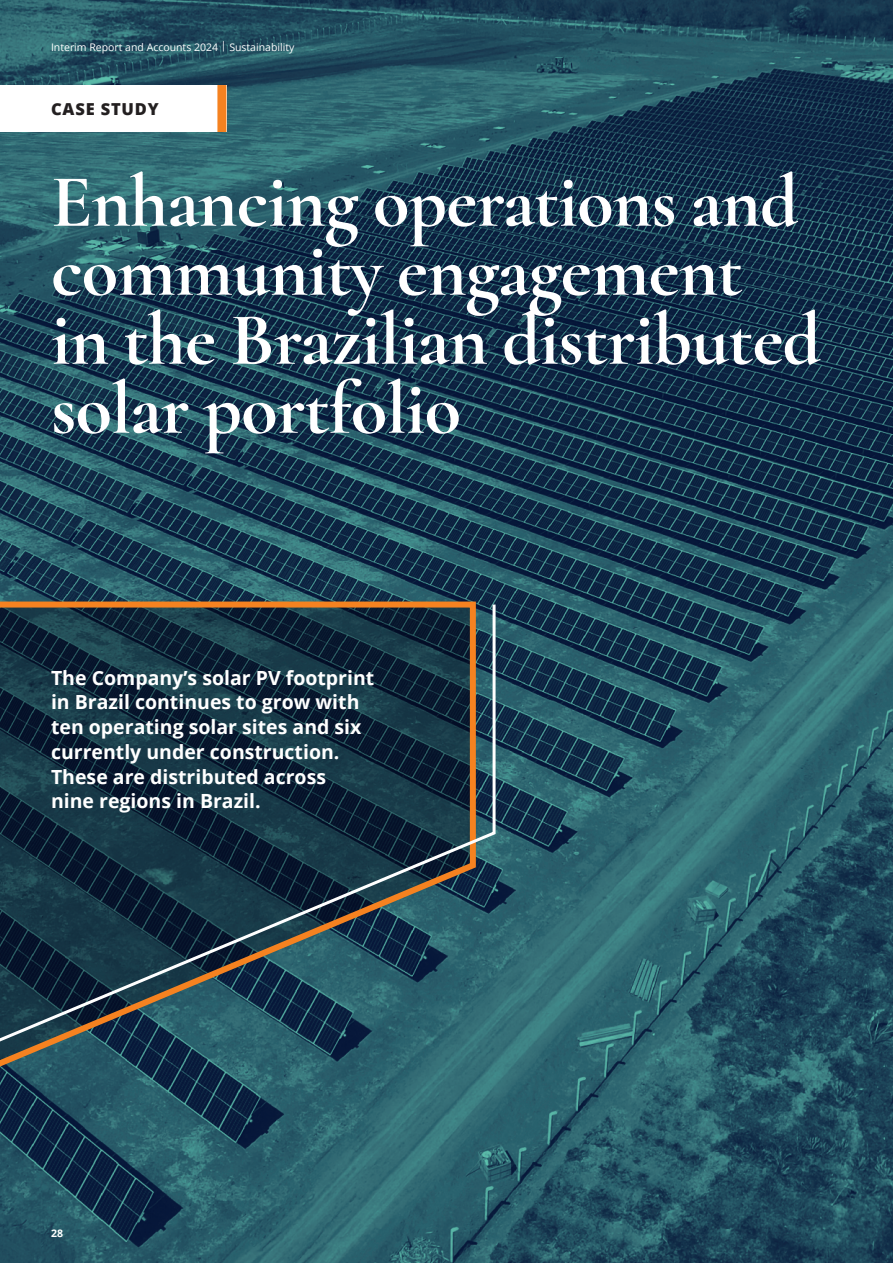
<style>
.page{position:relative;width:893px;height:1263px;background:#fff}
.page>*{position:absolute;margin:0;border:0;box-sizing:border-box;transform-origin:0 0}
.Large_Lead{font:700 75px/69px "Cormorant";letter-spacing:-.01em;color:#fff}
.Small_Lead{font:700 19.5px/24.8px "Open Sans";color:#fff}
.Page_Title_Caps{font:800 16.5px "Open Sans";letter-spacing:.05em;color:#231f20}
.t1{font:10.5px "Open Sans";color:#fff}
.t2{font:700 10.5px "Open Sans";color:#fff}
</style>
<div class="page">
<img style="left:0;top:0;width:893px;height:1263px">
<div style="left:0;top:85px;width:226px;height:47px;background:#fff"></div>
<div style="left:217px;top:85px;width:9px;height:47px;background:#f58220"></div>
<svg style="left:0;top:598px;width:479px;height:525px"></svg>
<svg style="left:0;top:601px;width:497px;height:495px"></svg>
<p class="t1" style="left:51px;top:40px;width:245px">Interim Report and Accounts 2024 | Sustainability</p>
<p class="Page_Title_Caps" style="left:51px;top:96px;width:109px">CASE STUDY</p>
<p class="Large_Lead" style="left:51px;top:167px;width:771px">Enhancing operations and community engagement<br>in the Brazilian distributed solar portfolio</p>
<p class="Small_Lead" style="left:51px;top:665px;width:325px">The Company’s solar PV footprint in Brazil continues to grow with ten operating solar sites and six currently under construction.<br>These are distributed across<br>nine regions in Brazil.</p>
<p class="t2" style="left:51px;top:1226px;width:13px">28</p>
</div>
